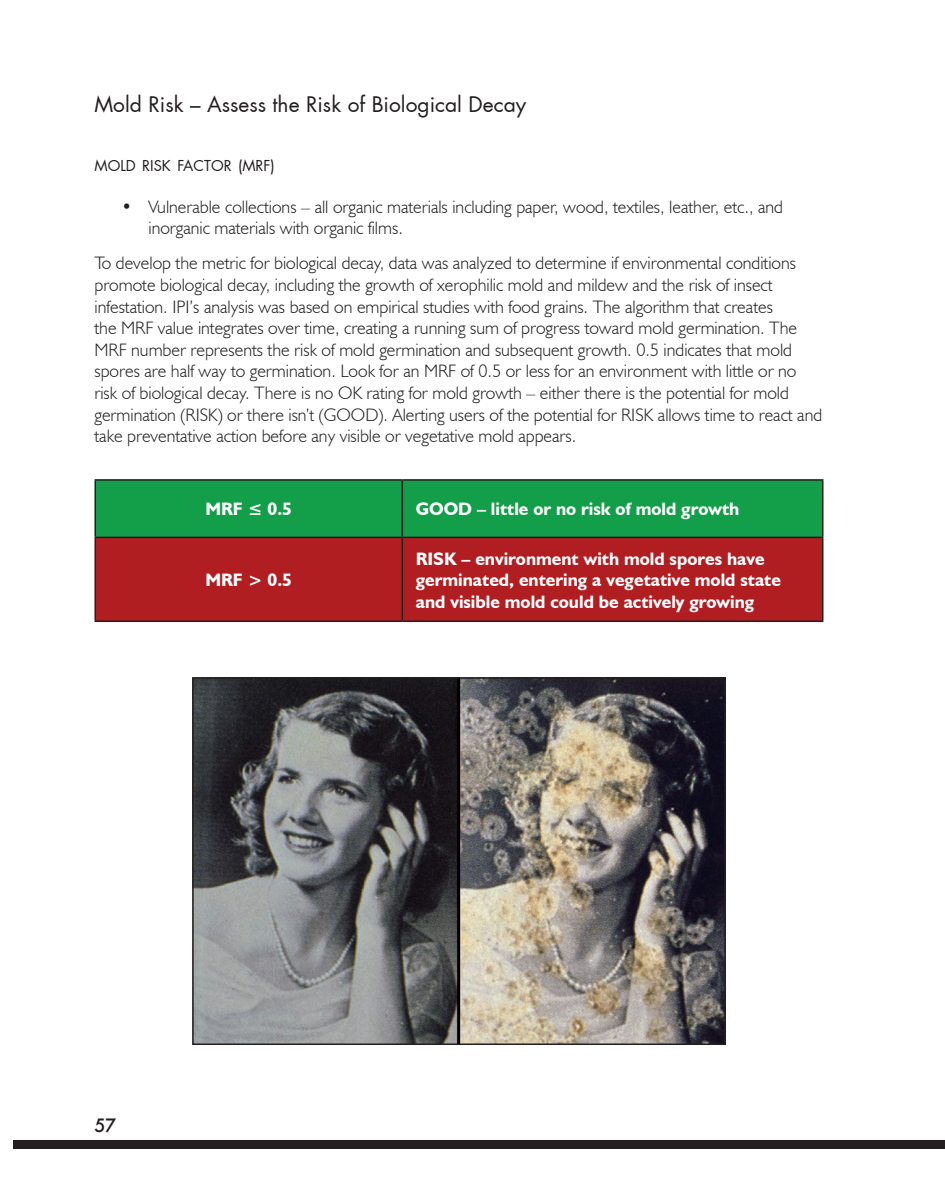
<style>
.page{position:relative;width:945px;height:1202px;background:#fff}
.page>*{position:absolute;margin:0;border:0;box-sizing:border-box;transform-origin:0 0}
.t1{font:21px "Futura";color:#231f20}
.t2{font:300 18px/21.6px "Humanist 521 BT";color:#231f20}
.t3{font:700 18px/21.6px "Humanist 521 BT";color:#fff}
.t4{font:500 18px "Futura";color:#231f20}
.t5{font:14.7px "Futura";color:#231f20}
.s1{font-size:15px}
</style>
<div class="page">
<div style="left:14px;top:1140px;width:931px;height:8px;background:#231f20"></div>
<div style="left:96px;top:480px;width:726px;height:56px;background:#139f49"></div>
<div style="left:96px;top:538px;width:726px;height:82px;background:#b01e22"></div>
<hr style="left:94px;top:479px;width:308px;height:1px;background:#231f20">
<hr style="left:94px;top:480px;width:2px;height:56px;background:#231f20">
<hr style="left:402px;top:479px;width:422px;height:1px;background:#231f20">
<hr style="left:402px;top:480px;width:1px;height:56px;background:#231f20">
<hr style="left:822px;top:480px;width:2px;height:56px;background:#231f20">
<hr style="left:94px;top:536px;width:308px;height:2px;background:#231f20">
<hr style="left:94px;top:538px;width:2px;height:82px;background:#231f20">
<hr style="left:402px;top:536px;width:422px;height:2px;background:#231f20">
<hr style="left:402px;top:538px;width:1px;height:82px;background:#231f20">
<hr style="left:822px;top:538px;width:2px;height:82px;background:#231f20">
<hr style="left:94px;top:620px;width:308px;height:2px;background:#231f20">
<hr style="left:402px;top:620px;width:422px;height:2px;background:#231f20">
<img style="left:195px;top:680px;width:528px;height:362px">
<div style="left:192px;top:677px;width:534px;height:368px;border:2px solid #231f20"></div>
<p class="t1" style="left:94px;top:91px;width:433px">Mold Risk – Assess the Risk of Biological Decay</p>
<p class="t5" style="left:94px;top:156px;width:182px">MOLD RISK FACTOR <span class="s1">(</span>MRF<span class="s1">)</span></p>
<p class="t2" style="left:148px;top:195px;width:636px;text-indent:-27px">• Vulnerable collections – all organic materials including paper, wood, textiles, leather, etc., and inorganic materials with organic films.</p>
<p class="t2" style="left:94px;top:252px;width:729px">To develop the metric for biological decay, data was analyzed to determine if environmental conditions promote biological decay, including the growth of xerophilic mold and mildew and the risk of insect infestation. IPI’s analysis was based on empirical studies with food grains. The algorithm that creates<br>the MRF value integrates over time, creating a running sum of progress toward mold germination. The MRF number represents the risk of mold germination and subsequent growth. 0.5 indicates that mold spores are half way to germination. Look for an MRF of 0.5 or less for an environment with little or no risk of biological decay. There is no OK rating for mold growth – either there is the potential for mold germination (RISK) or there isn’t (GOOD). Alerting users of the potential for RISK allows time to react and take preventative action before any visible or vegetative mold appears.</p>
<p class="t3" style="left:205px;top:498px;width:88px">MRF ≤ 0.5</p>
<p class="t3" style="left:416px;top:498px;width:325px">GOOD – little or no risk of mold growth</p>
<p class="t3" style="left:205px;top:569px;width:88px">MRF &gt; 0.5</p>
<p class="t3" style="left:416px;top:547px;width:367px">RISK – environment with mold spores have germinated, entering a vegetative mold state and visible mold could be actively growing</p>
<p class="t4" style="left:94px;top:1113px;width:23px">57</p>
</div>
